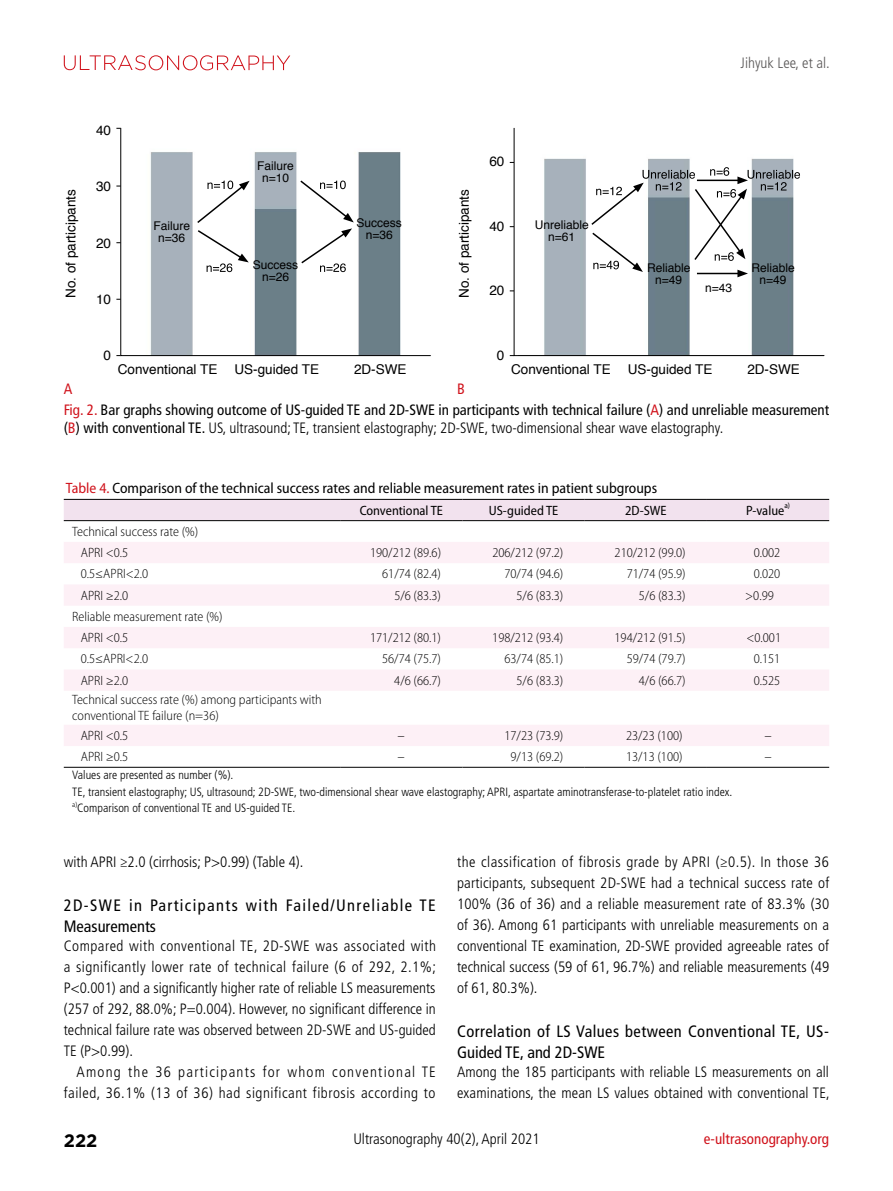
<style>
.page{position:relative;width:893px;height:1191px;background:#fff}
.page>*{position:absolute;margin:0;border:0;box-sizing:border-box;transform-origin:0 0}
.t1{font:700 18px "Gotham";color:#000}
.t2{font:condensed 16.5px/21px "Frutiger LT Std";letter-spacing:.025em;color:#000}
.t3{font:condensed 16.5px/21px "Frutiger LT Std";letter-spacing:.085em;color:#000}
.t4{font:300 condensed 15px/21px "Frutiger LT Std";letter-spacing:.005em;color:#000;text-align:justify}
.t5{font:condensed 15px/18px "Frutiger LT Std";color:#000}
.t6{font:300 condensed 15px/21px "Frutiger LT Std";letter-spacing:.035em;color:#000;text-align:right}
.t7{font:semi-condensed 15px "Myriad Pro";color:#000}
.t8{font:condensed 15px "Frutiger LT Std";color:#d0121b}
.t9{font:300 condensed 15px "Frutiger LT Std";color:#595757}
.t10{font:300 semi-condensed 13.5px/21.3px "Myriad Pro";color:#000}
.t11{font:13.5px "Helvetica";color:#000}
.t12{font:semi-condensed 13.5px "Myriad Pro";color:#000}
.t13{font:300 semi-condensed 13.5px "Myriad Pro";color:#000;scale:2 1}
.t14{font:300 condensed 12px/16.5px "Frutiger LT Std";color:#000}
.t15{font:12px/12px "Helvetica";color:#000;text-align:center}
.t16{font:semi-condensed 7.8px "Myriad Pro";color:#000}
.t17{font:300 condensed 7.05px "Frutiger LT Std";color:#000}
.s1{color:#d0121b}
.s2{font-weight:300}
</style>
<div class="page">
<svg style="left:64px;top:55px;width:226px;height:15px"></svg>
<div style="left:64px;top:500px;width:765px;height:20px;background:#f2e2ee"></div>
<svg style="left:64px;top:542px;width:765px;height:204px;fill:#fdf0f6"></svg>
<hr style="left:64px;top:499px;width:276px;height:1px;background:#000">
<hr style="left:340px;top:499px;width:122px;height:1px;background:#000">
<hr style="left:462px;top:499px;width:123px;height:1px;background:#000">
<hr style="left:585px;top:499px;width:122px;height:1px;background:#000">
<hr style="left:707px;top:499px;width:122px;height:1px;background:#000">
<hr style="left:64px;top:520px;width:276px;height:1px;background:#000">
<hr style="left:340px;top:520px;width:122px;height:1px;background:#000">
<hr style="left:462px;top:520px;width:123px;height:1px;background:#000">
<hr style="left:585px;top:520px;width:122px;height:1px;background:#000">
<hr style="left:707px;top:520px;width:122px;height:1px;background:#000">
<hr style="left:64px;top:767px;width:276px;height:1px;background:#000">
<hr style="left:340px;top:767px;width:122px;height:1px;background:#000">
<hr style="left:462px;top:767px;width:123px;height:1px;background:#000">
<hr style="left:585px;top:767px;width:122px;height:1px;background:#000">
<hr style="left:707px;top:767px;width:122px;height:1px;background:#000">
<svg style="left:120px;top:127px;width:311px;height:229px"></svg>
<svg style="left:299px;top:179px;width:55px;height:43px"></svg>
<svg style="left:196px;top:180px;width:54px;height:92px"></svg>
<svg style="left:300px;top:228px;width:52px;height:44px"></svg>
<svg style="left:513px;top:127px;width:312px;height:229px"></svg>
<svg style="left:590px;top:167px;width:210px;height:110px"></svg>
<p class="t11" style="left:96px;top:120px;width:17px">40</p>
<p class="t11" style="left:60px;top:298px;width:110px;rotate:-90deg">No. of participants</p>
<p class="t11" style="left:96px;top:176px;width:17px">30</p>
<p class="t11" style="left:96px;top:232px;width:17px">20</p>
<p class="t11" style="left:96px;top:289px;width:17px">10</p>
<p class="t15" style="left:153px;top:220px;width:38px">Failure n=36</p>
<p class="t15" style="left:257px;top:160px;width:38px">Failure n=10</p>
<p class="t15" style="left:253px;top:259px;width:47px">Success n=26</p>
<p class="t15" style="left:357px;top:217px;width:47px">Success n=36</p>
<p class="t8" style="left:64px;top:380px;width:10px">A</p>
<p class="t11" style="left:104px;top:345px;width:9px">0</p>
<p class="t11" style="left:118px;top:359px;width:101px">Conventional TE</p>
<p class="t11" style="left:234px;top:359px;width:86px">US-guided TE</p>
<p class="t11" style="left:354px;top:359px;width:54px">2D-SWE</p>
<p class="t9" style="left:741px;top:54px;width:91px">Jihyuk Lee, et al.</p>
<p class="t11" style="left:454px;top:298px;width:110px;rotate:-90deg">No. of participants</p>
<p class="t11" style="left:489px;top:151px;width:17px">60</p>
<p class="t11" style="left:489px;top:215px;width:17px">40</p>
<p class="t11" style="left:489px;top:280px;width:17px">20</p>
<p class="t15" style="left:535px;top:219px;width:56px">Unreliable n=61</p>
<p class="t15" style="left:647px;top:262px;width:45px">Reliable n=49</p>
<p class="t15" style="left:705px;top:282px;width:29px">n=43</p>
<p class="t15" style="left:751px;top:262px;width:45px">Reliable n=49</p>
<p class="t8" style="left:457px;top:380px;width:9px">B</p>
<p class="t11" style="left:497px;top:344px;width:9px">0</p>
<p class="t11" style="left:511px;top:359px;width:101px">Conventional TE</p>
<p class="t11" style="left:628px;top:359px;width:86px">US-guided TE</p>
<p class="t11" style="left:747px;top:359px;width:54px">2D-SWE</p>
<p class="t5" style="left:64px;top:401px;width:767px"><span class="s1">Fig. 2.</span> Bar graphs showing outcome of US-guided TE and 2D-SWE in participants with technical failure (<span class="s1">A</span>) and unreliable measurement (<span class="s1">B</span>) with conventional TE. <span class="s2">US, ultrasound; TE, transient elastography; 2D-SWE, two-dimensional shear wave elastography.</span></p>
<p class="t7" style="left:66px;top:478px;width:593px"><span class="s1">Table 4.</span> Comparison of the technical success rates and reliable measurement rates in patient subgroups</p>
<p class="t12" style="left:360px;top:502px;width:85px">Conventional TE</p>
<p class="t12" style="left:489px;top:502px;width:71px">US-guided TE</p>
<p class="t12" style="left:625px;top:502px;width:43px">2D-SWE</p>
<p class="t12" style="left:746px;top:502px;width:40px">P-value</p>
<p class="t16" style="left:784px;top:501px;width:7px">a)</p>
<p class="t10" style="left:81px;top:520px;width:119px;text-indent:-9px">Technical success rate (%)<br>APRI &lt;0.5</p>
<p class="t10" style="left:370px;top:542px;width:73px">190/212 (89.6)</p>
<p class="t10" style="left:492px;top:542px;width:73px">206/212 (97.2)</p>
<p class="t10" style="left:615px;top:542px;width:73px">210/212 (99.0)</p>
<p class="t10" style="left:754px;top:542px;width:28px">0.002</p>
<p class="t10" style="left:81px;top:563px;width:69px">0.5≤APRI&lt;2.0</p>
<p class="t10" style="left:382px;top:563px;width:60px">61/74 (82.4)</p>
<p class="t10" style="left:504px;top:563px;width:60px">70/74 (94.6)</p>
<p class="t10" style="left:627px;top:563px;width:60px">71/74 (95.9)</p>
<p class="t10" style="left:754px;top:563px;width:28px">0.020</p>
<p class="t10" style="left:81px;top:584px;width:49px">APRI ≥2.0</p>
<p class="t10" style="left:394px;top:584px;width:48px">5/6 (83.3)</p>
<p class="t10" style="left:517px;top:584px;width:48px">5/6 (83.3)</p>
<p class="t10" style="left:639px;top:584px;width:48px">5/6 (83.3)</p>
<p class="t10" style="left:745px;top:584px;width:30px">&gt;0.99</p>
<p class="t10" style="left:81px;top:605px;width:143px;text-indent:-9px">Reliable measurement rate (%)<br>APRI &lt;0.5</p>
<p class="t10" style="left:370px;top:627px;width:73px">171/212 (80.1)</p>
<p class="t10" style="left:492px;top:627px;width:73px">198/212 (93.4)</p>
<p class="t10" style="left:615px;top:627px;width:73px">194/212 (91.5)</p>
<p class="t10" style="left:746px;top:627px;width:36px">&lt;0.001</p>
<p class="t10" style="left:81px;top:648px;width:69px">0.5≤APRI&lt;2.0</p>
<p class="t10" style="left:382px;top:648px;width:60px">56/74 (75.7)</p>
<p class="t10" style="left:504px;top:648px;width:60px">63/74 (85.1)</p>
<p class="t10" style="left:627px;top:648px;width:60px">59/74 (79.7)</p>
<p class="t10" style="left:754px;top:648px;width:28px">0.151</p>
<p class="t10" style="left:81px;top:669px;width:49px">APRI ≥2.0</p>
<p class="t10" style="left:394px;top:669px;width:48px">4/6 (66.7)</p>
<p class="t10" style="left:517px;top:669px;width:48px">5/6 (83.3)</p>
<p class="t10" style="left:639px;top:669px;width:48px">4/6 (66.7)</p>
<p class="t10" style="left:754px;top:669px;width:28px">0.525</p>
<p class="t10" style="left:72px;top:691px;width:251px;line-height:16.2px">Technical success rate (%) among participants with conventional TE failure (n=36)</p>
<p class="t10" style="left:81px;top:724px;width:49px">APRI &lt;0.5</p>
<p class="t13" style="left:397px;top:727px;width:5px">-</p>
<p class="t10" style="left:504px;top:724px;width:60px">17/23 (73.9)</p>
<p class="t10" style="left:626px;top:724px;width:58px">23/23 (100)</p>
<p class="t13" style="left:764px;top:727px;width:5px">-</p>
<p class="t10" style="left:81px;top:746px;width:49px">APRI ≥0.5</p>
<p class="t13" style="left:397px;top:748px;width:5px">-</p>
<p class="t10" style="left:511px;top:746px;width:54px">9/13 (69.2)</p>
<p class="t10" style="left:626px;top:746px;width:58px">13/13 (100)</p>
<p class="t13" style="left:764px;top:748px;width:5px">-</p>
<p class="t14" style="left:72px;top:767px;width:661px">Values are presented as number (%).<br>TE, transient elastography; US, ultrasound; 2D-SWE, two-dimensional shear wave elastography; APRI, aspartate aminotransferase-to-platelet ratio index.</p>
<p class="t17" style="left:72px;top:800px;width:6px">a)</p>
<p class="t14" style="left:77px;top:800px;width:220px">Comparison of conventional TE and US-guided TE.</p>
<p class="t4" style="left:64px;top:852px;width:241px">with APRI ≥2.0 (cirrhosis; P&gt;0.99) (Table 4).</p>
<p class="t3" style="left:64px;top:894px;width:373px">2D-SWE in Participants with Failed/Unreliable TE<br>Measurements</p>
<p class="t4" style="left:64px;top:936px;width:374px">Compared with conventional TE, 2D-SWE was associated with a significantly lower rate of technical failure (6 of 292, 2.1%; P&lt;0.001) and a significantly higher rate of reliable LS measurements (257 of 292, 88.0%; P=0.004). However, no significant difference in technical failure rate was observed between 2D-SWE and US-guided TE (P&gt;0.99).</p>
<p class="t6" style="left:64px;top:1062px;width:374px">Among the 36 participants for whom conventional TE failed, 36.1% (13 of 36) had significant fibrosis according to</p>
<p class="t4" style="left:457px;top:852px;width:374px">the classification of fibrosis grade by APRI (≥0.5). In those 36 participants, subsequent 2D-SWE had a technical success rate of 100% (36 of 36) and a reliable measurement rate of 83.3% (30 of 36). Among 61 participants with unreliable measurements on a conventional TE examination, 2D-SWE provided agreeable rates of technical success (59 of 61, 96.7%) and reliable measurements (49 of 61, 80.3%).</p>
<p class="t2" style="left:457px;top:1020px;width:373px">Correlation of LS Values between Conventional TE, US-<br>Guided TE, and 2D-SWE</p>
<p class="t4" style="left:457px;top:1062px;width:374px">Among the 185 participants with reliable LS measurements on all examinations, the mean LS values obtained with conventional TE,</p>
<p class="t1" style="left:64px;top:1130px;width:35px">222</p>
<p class="t4" style="left:353px;top:1128px;width:188px">Ultrasonography 40(2), April 2021</p>
<p class="t8" style="left:704px;top:1130px;width:127px">e-ultrasonography.org</p>
</div>
